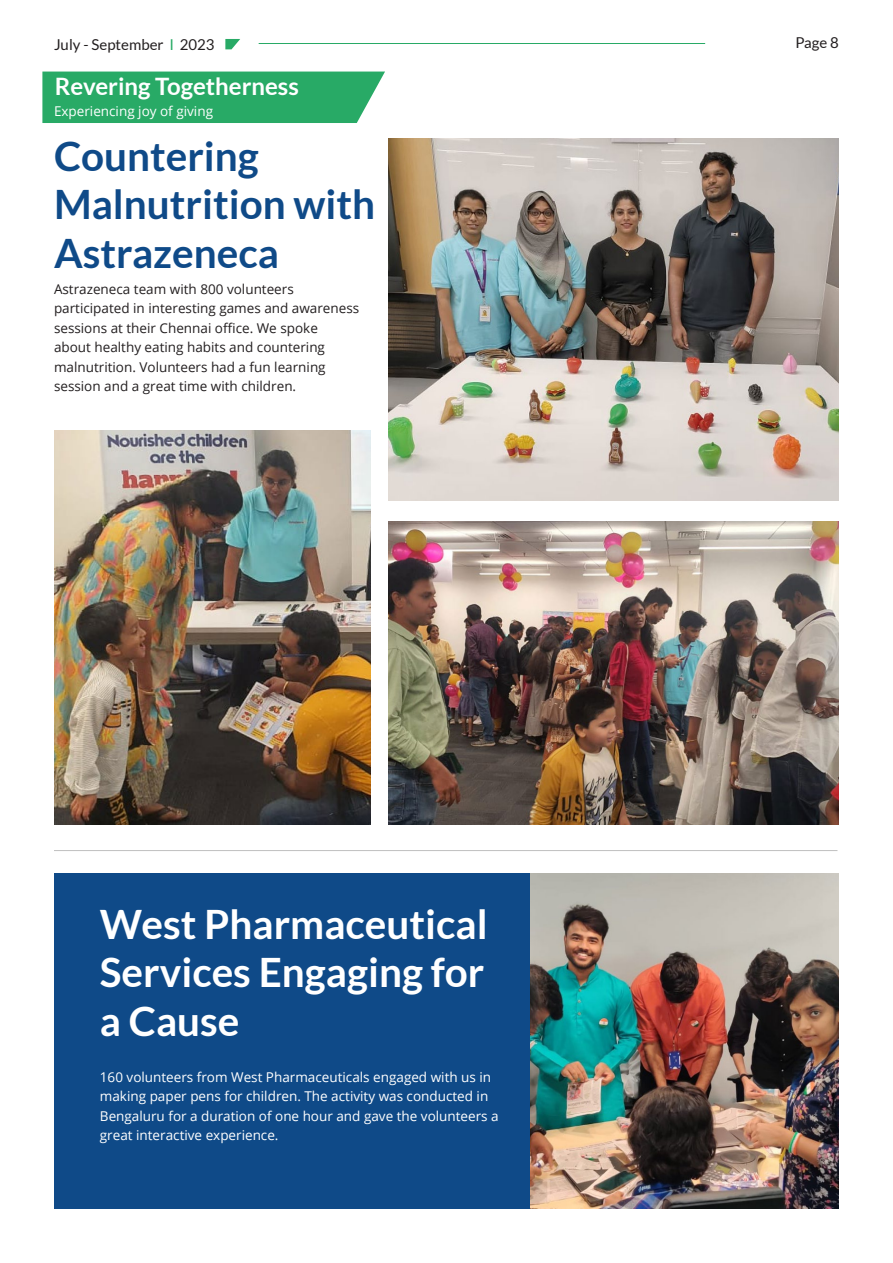
<style>
.page{position:relative;width:893px;height:1263px;background:#fff}
.page>*{position:absolute;margin:0;border:0;box-sizing:border-box;transform-origin:0 0}
.Sub_title_white{font:700 40.5px/48.6px "Lato";color:#fff;text-align:justify}
.Title_1{font:700 40.5px/48.6px "Lato";color:#0f4a88}
.Sub_title{font:700 24px "Lato";color:#fff}
.t1{font:15px "Lato";color:#231f20}
.Body{font:13.5px/19.5px "Open Sans";color:#231f20}
.Body_white{font:13.5px/19.5px "Open Sans";color:#fff}
.Body-2{font:13.5px "Open Sans";color:#fff}
.s1{color:#28aa66}
</style>
<div class="page">
<div style="left:54px;top:873px;width:507px;height:336px;background:#0f4a88"></div>
<hr style="left:54px;top:850px;width:783px;height:1px;background:#bfbfbf">
<img style="left:389px;top:138px;width:450px;height:362px">
<img style="left:54px;top:430px;width:317px;height:394px">
<img style="left:389px;top:521px;width:450px;height:303px">
<img style="left:530px;top:873px;width:309px;height:336px">
<div style="left:42px;top:72px;width:343px;height:51px;background:#28aa66"></div>
<hr style="left:259px;top:43px;width:446px;height:1px;background:#28aa66">
<svg style="left:225px;top:39px;width:15px;height:10px"></svg>
<p class="t1" style="left:54px;top:36px;width:162px">July - September <span class="s1">I</span> 2023</p>
<p class="t1" style="left:795px;top:34px;width:45px">Page 8</p>
<p class="Sub_title" style="left:55px;top:72px;width:246px">Revering Togetherness</p>
<p class="Body-2" style="left:54px;top:101px;width:161px">Experiencing joy of giving</p>
<p class="Title_1" style="left:54px;top:131px;width:323px">Countering<br>Malnutrition with<br>Astrazeneca</p>
<p class="Body" style="left:54px;top:279px;width:307px">Astrazeneca team with 800 volunteers participated in interesting games and awareness sessions at their Chennai office. We spoke<br>about healthy eating habits and countering malnutrition. Volunteers had a fun learning session and a great time with children.</p>
<p class="Sub_title_white" style="left:100px;top:899px;width:389px">West Pharmaceutical Services Engaging for a Cause</p>
<p class="Body_white" style="left:100px;top:1067px;width:400px">160 volunteers from West Pharmaceuticals engaged with us in making paper pens for children. The activity was conducted in Bengaluru for a duration of one hour and gave the volunteers a great interactive experience.</p>
</div>
